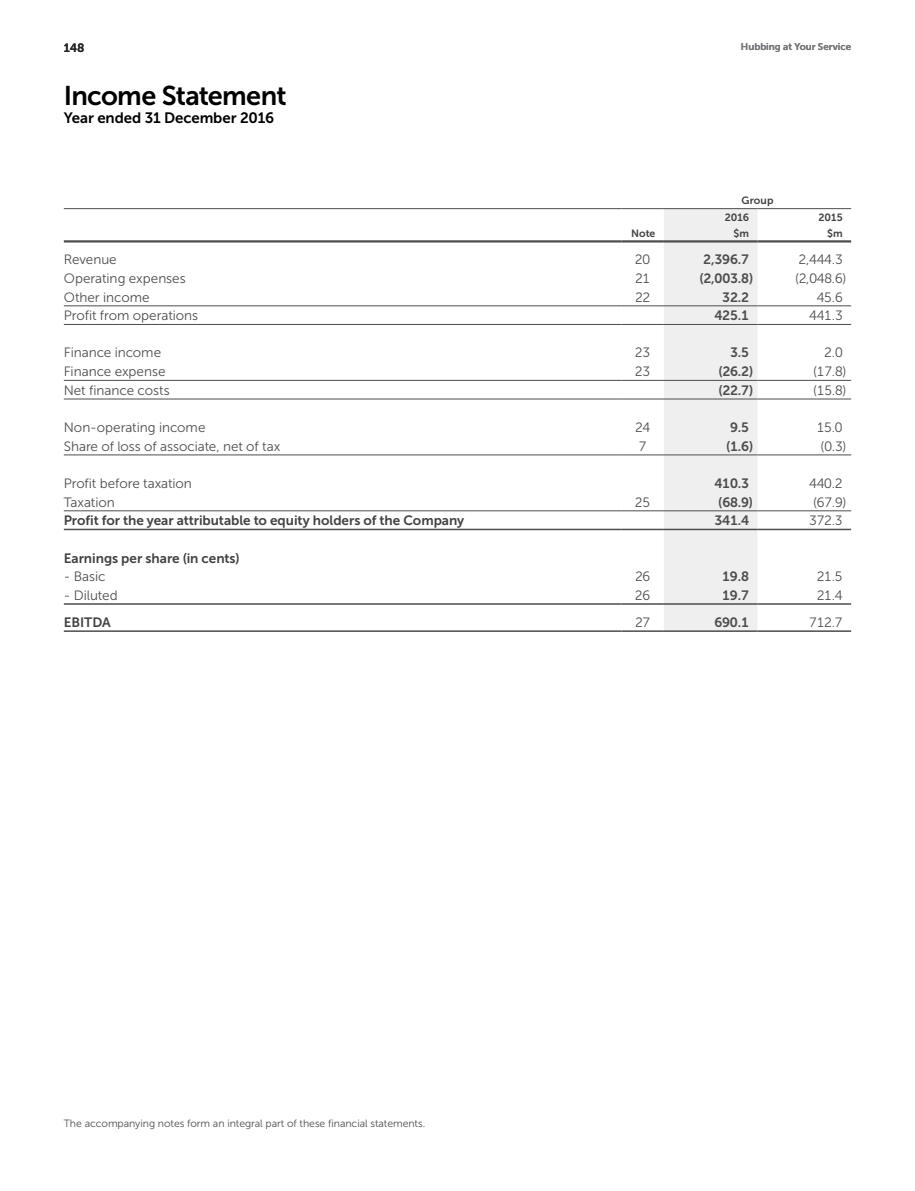
<style>
.page{position:relative;width:915px;height:1191px;background:#fff}
.page>*{position:absolute;margin:0;border:0;box-sizing:border-box;transform-origin:0 0}
.t1{font:27px "Museo Sans 700";letter-spacing:-.025em;color:#000}
.t2{font:15px "Museo Sans 700";color:#000}
.t3{font:13.5px "Museo Sans 300";letter-spacing:-.005em;color:#4d4d4f}
.t4{font:13.5px "Museo Sans 700";color:#414042}
.t5{font:13.5px "Museo Sans 700";letter-spacing:-.01em;color:#4d4d4f}
.t6{font:12px "Museo Sans 700";color:#292829}
.t7{font:10.5px "Museo Sans 300";letter-spacing:-.005em;color:#4d4d4f}
.t8{font:10.5px/17.2px "Museo Sans 700";letter-spacing:.005em;color:#414042}
.t9{font:9.75px "Museo Sans 700";color:#77787b}
</style>
<div class="page">
<div style="left:663px;top:209px;width:94px;height:421px;background:#efeff0"></div>
<hr style="left:64px;top:454px;width:557px;height:1px;background:#4d4d4f">
<hr style="left:621px;top:454px;width:42px;height:1px;background:#4d4d4f">
<hr style="left:663px;top:454px;width:94px;height:1px;background:#4d4d4f">
<hr style="left:757px;top:454px;width:93px;height:1px;background:#4d4d4f">
<hr style="left:64px;top:603px;width:557px;height:2px;background:#4d4d4f">
<hr style="left:621px;top:603px;width:42px;height:2px;background:#4d4d4f">
<hr style="left:663px;top:603px;width:94px;height:2px;background:#4d4d4f">
<hr style="left:757px;top:603px;width:93px;height:2px;background:#4d4d4f">
<hr style="left:64px;top:630px;width:557px;height:2px;background:#4d4d4f">
<hr style="left:621px;top:630px;width:42px;height:2px;background:#4d4d4f">
<hr style="left:663px;top:630px;width:94px;height:2px;background:#4d4d4f">
<hr style="left:757px;top:630px;width:93px;height:2px;background:#4d4d4f">
<hr style="left:64px;top:305px;width:557px;height:1px;background:#4d4d4f">
<hr style="left:621px;top:305px;width:42px;height:1px;background:#4d4d4f">
<hr style="left:663px;top:305px;width:94px;height:1px;background:#4d4d4f">
<hr style="left:757px;top:305px;width:93px;height:1px;background:#4d4d4f">
<hr style="left:64px;top:324px;width:557px;height:1px;background:#4d4d4f">
<hr style="left:621px;top:324px;width:42px;height:1px;background:#4d4d4f">
<hr style="left:663px;top:324px;width:94px;height:1px;background:#4d4d4f">
<hr style="left:757px;top:324px;width:93px;height:1px;background:#4d4d4f">
<hr style="left:64px;top:380px;width:557px;height:1px;background:#4d4d4f">
<hr style="left:621px;top:380px;width:42px;height:1px;background:#4d4d4f">
<hr style="left:663px;top:380px;width:94px;height:1px;background:#4d4d4f">
<hr style="left:757px;top:380px;width:93px;height:1px;background:#4d4d4f">
<hr style="left:64px;top:399px;width:557px;height:1px;background:#4d4d4f">
<hr style="left:621px;top:399px;width:42px;height:1px;background:#4d4d4f">
<hr style="left:663px;top:399px;width:94px;height:1px;background:#4d4d4f">
<hr style="left:757px;top:399px;width:93px;height:1px;background:#4d4d4f">
<hr style="left:64px;top:510px;width:557px;height:1px;background:#4d4d4f">
<hr style="left:621px;top:510px;width:42px;height:1px;background:#4d4d4f">
<hr style="left:663px;top:510px;width:94px;height:1px;background:#4d4d4f">
<hr style="left:757px;top:510px;width:93px;height:1px;background:#4d4d4f">
<hr style="left:64px;top:529px;width:557px;height:1px;background:#4d4d4f">
<hr style="left:621px;top:529px;width:42px;height:1px;background:#4d4d4f">
<hr style="left:663px;top:529px;width:94px;height:1px;background:#4d4d4f">
<hr style="left:757px;top:529px;width:93px;height:1px;background:#4d4d4f">
<hr style="left:64px;top:240px;width:557px;height:2px;background:#4d4d4f">
<hr style="left:621px;top:240px;width:42px;height:2px;background:#4d4d4f">
<hr style="left:663px;top:240px;width:94px;height:2px;background:#4d4d4f">
<hr style="left:757px;top:240px;width:93px;height:2px;background:#4d4d4f">
<hr style="left:64px;top:208px;width:557px;height:1px;background:#4d4d4f">
<hr style="left:621px;top:208px;width:42px;height:1px;background:#4d4d4f">
<hr style="left:663px;top:208px;width:94px;height:1px;background:#4d4d4f">
<hr style="left:757px;top:208px;width:93px;height:1px;background:#4d4d4f">
<p class="t6" style="left:64px;top:41px;width:22px">148</p>
<p class="t9" style="left:740px;top:41px;width:112px">Hubbing at Your Service</p>
<h1 class="t1" style="left:64px;top:81px;width:224px">Income Statement</h1>
<p class="t2" style="left:64px;top:110px;width:212px">Year ended 31 December 2016</p>
<p class="t8" style="left:724px;top:191px;width:50px;text-indent:17px">Group<br>2016</p>
<p class="t8" style="left:818px;top:208px;width:26px">2015</p>
<p class="t8" style="left:631px;top:225px;width:26px">Note</p>
<p class="t8" style="left:733px;top:225px;width:17px">$m</p>
<p class="t8" style="left:826px;top:225px;width:17px">$m</p>
<p class="t3" style="left:64px;top:252px;width:54px">Revenue</p>
<p class="t3" style="left:634px;top:252px;width:17px">20</p>
<p class="t5" style="left:703px;top:252px;width:47px">2,396.7</p>
<p class="t3" style="left:798px;top:252px;width:45px">2,444.3</p>
<p class="t3" style="left:64px;top:271px;width:123px">Operating expenses</p>
<p class="t3" style="left:635px;top:271px;width:16px">21</p>
<p class="t5" style="left:699px;top:271px;width:55px">(2,003.8)</p>
<p class="t3" style="left:794px;top:271px;width:53px">(2,048.6)</p>
<p class="t3" style="left:64px;top:290px;width:87px">Other income</p>
<p class="t3" style="left:634px;top:290px;width:17px">22</p>
<p class="t5" style="left:722px;top:289px;width:28px">32.2</p>
<p class="t3" style="left:816px;top:290px;width:27px">45.6</p>
<p class="t3" style="left:64px;top:308px;width:136px">Profit from operations</p>
<p class="t5" style="left:714px;top:308px;width:36px">425.1</p>
<p class="t3" style="left:809px;top:308px;width:35px">441.3</p>
<p class="t3" style="left:64px;top:345px;width:99px">Finance income</p>
<p class="t3" style="left:634px;top:345px;width:17px">23</p>
<p class="t5" style="left:729px;top:345px;width:20px">3.5</p>
<p class="t3" style="left:824px;top:345px;width:20px">2.0</p>
<p class="t3" style="left:64px;top:364px;width:103px">Finance expense</p>
<p class="t3" style="left:634px;top:364px;width:17px">23</p>
<p class="t5" style="left:718px;top:364px;width:36px">(26.2)</p>
<p class="t3" style="left:812px;top:364px;width:35px">(17.8)</p>
<p class="t3" style="left:64px;top:383px;width:107px">Net finance costs</p>
<p class="t5" style="left:718px;top:382px;width:36px">(22.7)</p>
<p class="t3" style="left:812px;top:383px;width:35px">(15.8)</p>
<p class="t3" style="left:64px;top:420px;width:143px">Non-operating income</p>
<p class="t3" style="left:635px;top:420px;width:16px">24</p>
<p class="t5" style="left:729px;top:420px;width:20px">9.5</p>
<p class="t3" style="left:816px;top:420px;width:27px">15.0</p>
<p class="t3" style="left:64px;top:439px;width:218px">Share of loss of associate, net of tax</p>
<p class="t3" style="left:638px;top:439px;width:9px">7</p>
<p class="t5" style="left:725px;top:438px;width:29px">(1.6)</p>
<p class="t3" style="left:820px;top:439px;width:27px">(0.3)</p>
<p class="t3" style="left:64px;top:476px;width:130px">Profit before taxation</p>
<p class="t5" style="left:714px;top:476px;width:36px">410.3</p>
<p class="t3" style="left:809px;top:476px;width:35px">440.2</p>
<p class="t3" style="left:64px;top:494px;width:53px">Taxation</p>
<p class="t3" style="left:634px;top:494px;width:17px">25</p>
<p class="t5" style="left:718px;top:494px;width:36px">(68.9)</p>
<p class="t3" style="left:812px;top:494px;width:35px">(67.9)</p>
<p class="t4" style="left:64px;top:513px;width:402px">Profit for the year attributable to equity holders of the Company</p>
<p class="t5" style="left:714px;top:513px;width:36px">341.4</p>
<p class="t3" style="left:809px;top:513px;width:35px">372.3</p>
<p class="t4" style="left:64px;top:550px;width:177px">Earnings per share (in cents)</p>
<p class="t3" style="left:64px;top:569px;width:43px">- Basic</p>
<p class="t3" style="left:634px;top:569px;width:17px">26</p>
<p class="t5" style="left:722px;top:569px;width:28px">19.8</p>
<p class="t3" style="left:816px;top:569px;width:27px">21.5</p>
<p class="t3" style="left:64px;top:588px;width:55px">- Diluted</p>
<p class="t3" style="left:634px;top:588px;width:17px">26</p>
<p class="t5" style="left:722px;top:587px;width:28px">19.7</p>
<p class="t3" style="left:816px;top:588px;width:27px">21.4</p>
<p class="t4" style="left:64px;top:615px;width:48px">EBITDA</p>
<p class="t3" style="left:634px;top:615px;width:16px">27</p>
<p class="t5" style="left:714px;top:615px;width:36px">690.1</p>
<p class="t3" style="left:809px;top:615px;width:35px">712.7</p>
<p class="t7" style="left:64px;top:1117px;width:363px">The accompanying notes form an integral part of these financial statements.</p>
</div>
